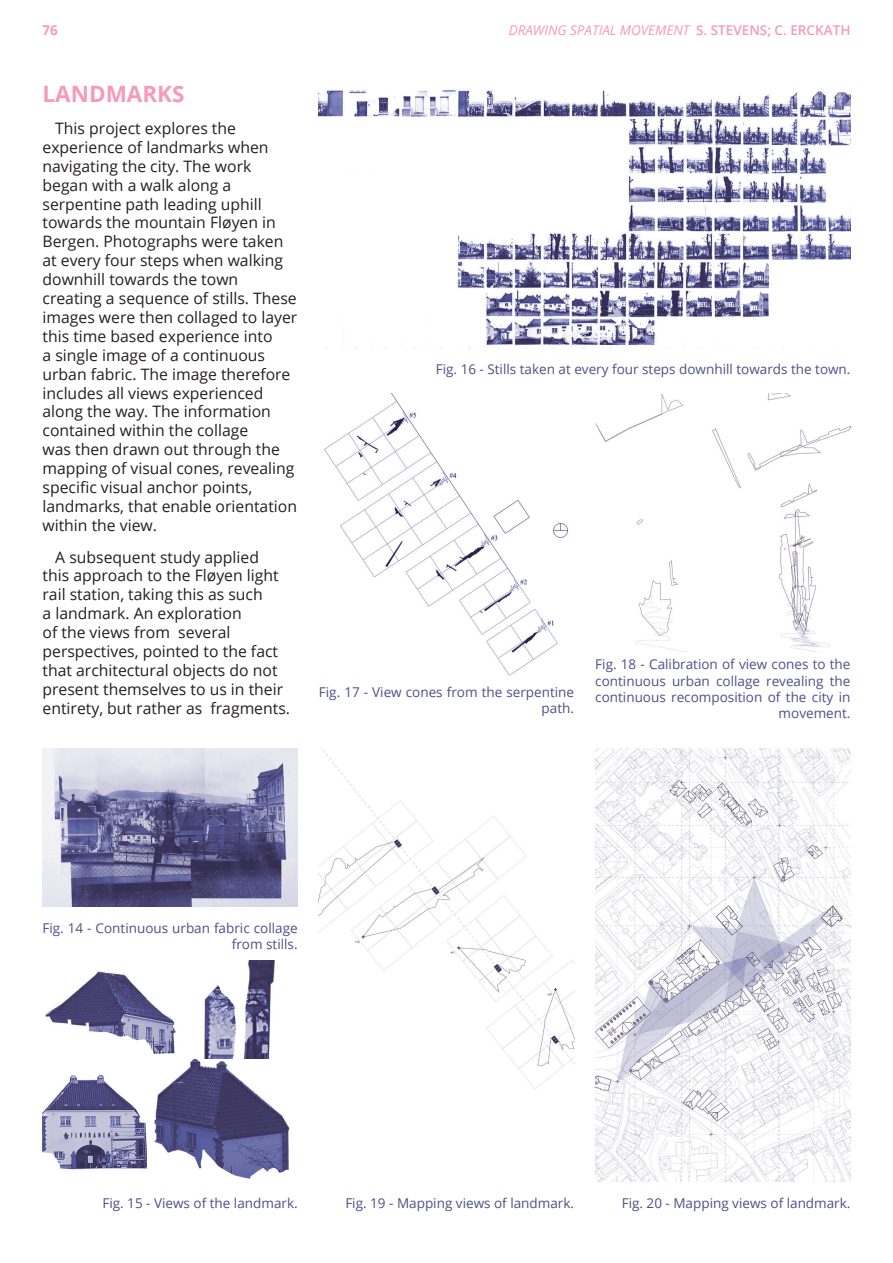
<style>
.page{position:relative;width:893px;height:1263px;background:#fff}
.page>*{position:absolute;margin:0;border:0;box-sizing:border-box;transform-origin:0 0}
.t1{font:700 22.5px "Open Sans";color:#f899b6}
.t2{font:15.75px/18.9px "Open Sans";color:#231f20}
.t3{font:13.5px/16.2px "Open Sans";color:#4b508a;text-align:right}
.t4{font:italic 13.5px "Open Sans";color:#f899b6}
.t5{font:700 13.5px "Open Sans";color:#f899b6}
.s1{font-weight:600;font-style:normal}
</style>
<div class="page">
<img style="left:319px;top:89px;width:531px;height:259px">
<img style="left:43px;top:748px;width:255px;height:159px">
<img style="left:595px;top:393px;width:255px;height:259px">
<img style="left:43px;top:960px;width:247px;height:219px">
<img style="left:324px;top:393px;width:244px;height:283px">
<img style="left:595px;top:748px;width:255px;height:434px">
<img style="left:319px;top:748px;width:255px;height:341px">
<p class="t5" style="left:43px;top:21px;width:17px">76</p>
<p class="t4" style="left:509px;top:21px;width:343px">DRAWING SPATIAL MOVEMENT <span class="s1">S. STEVENS; C. ERCKATH</span></p>
<h1 class="t1" style="left:43px;top:78px;width:144px">LANDMARKS</h1>
<p class="t2" style="left:43px;top:118px;width:256px;text-indent:13px">This project explores the experience of landmarks when navigating the city. The work began with a walk along a serpentine path leading uphill towards the mountain Fløyen in<br>Bergen. Photographs were taken at every four steps when walking downhill towards the town creating a sequence of stills. These images were then collaged to layer this time based experience into<br>a single image of a continuous urban fabric. The image therefore includes all views experienced along the way. The information contained within the collage<br>was then drawn out through the mapping of visual cones, revealing specific visual anchor points, landmarks, that enable orientation within the view.</p>
<p class="t2" style="left:43px;top:547px;width:249px;text-indent:13px">A subsequent study applied<br>this approach to the Fløyen light rail station, taking this as such<br>a landmark. An exploration<br>of the views from several perspectives, pointed to the fact that architectural objects do not present themselves to us in their entirety, but rather as fragments.</p>
<p class="t3" style="left:436px;top:361px;width:416px">Fig. 16 - Stills taken at every four steps downhill towards the town.</p>
<p class="t3" style="left:319px;top:684px;width:257px">Fig. 17 - View cones from the serpentine path.</p>
<p class="t3" style="left:595px;top:656px;width:257px">Fig. 18 - Calibration of view cones to the continuous urban collage revealing the continuous recomposition of the city in movement.</p>
<p class="t3" style="left:43px;top:919px;width:257px">Fig. 14 - Continuous urban fabric collage from stills.</p>
<p class="t3" style="left:102px;top:1194px;width:197px">Fig. 15 - Views of the landmark.</p>
<p class="t3" style="left:345px;top:1194px;width:230px">Fig. 19 - Mapping views of landmark.</p>
<p class="t3" style="left:622px;top:1194px;width:230px">Fig. 20 - Mapping views of landmark.</p>
</div>
